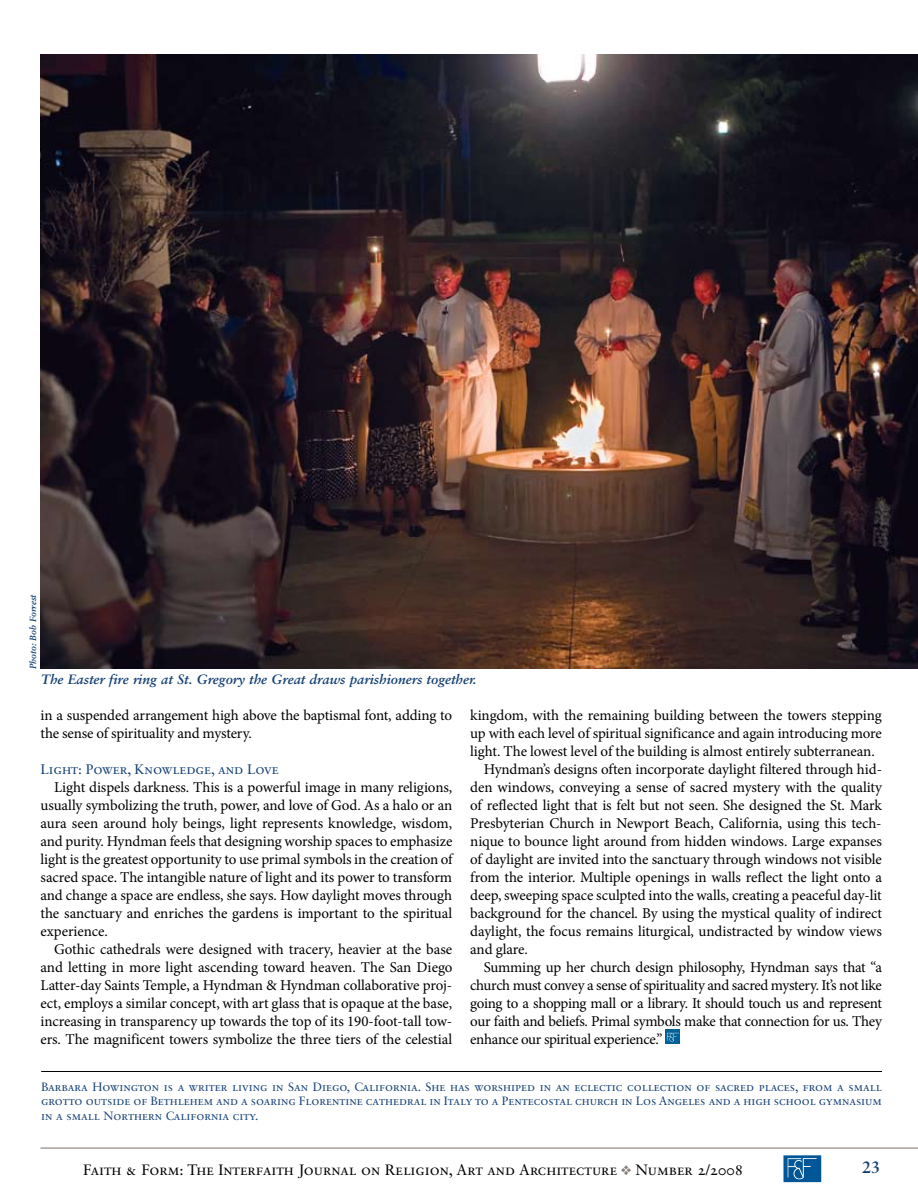
<style>
.page{position:relative;width:918px;height:1188px;background:#fff}
.page>*{position:absolute;margin:0;border:0;box-sizing:border-box;transform-origin:0 0}
.t1{font:700 16.5px "Sabon";color:#164074}
.t2{font:15px/18px "Minion Pro";letter-spacing:-.01em;color:#000}
.t3{font:15px "Sabon Roman SC";color:#000}
.t4{font:13.8px "Sabon Roman SC";color:#164074}
.t5{font:italic 700 13.5px "Sabon";color:#164074}
.t6{font:12px/14.4px "Sabon Roman SC";color:#164074;text-align:justify}
.t7{font:italic 700 9px "Sabon";color:#164074}
</style>
<div class="page">
<hr style="left:40px;top:1148px;width:878px;height:1px;background:#897e75">
<div style="left:783px;top:1155px;width:38px;height:27px;background:#005697"></div>
<svg style="left:787px;top:1158px;width:30px;height:22px"></svg>
<svg style="left:665px;top:1030px;width:15px;height:14px"></svg>
<svg style="left:667px;top:1033px;width:12px;height:9px"></svg>
<img style="left:41px;top:54px;width:877px;height:615px">
<hr style="left:41px;top:1071px;width:841px;height:1px;background:#000">
<p class="t7" style="left:28px;top:669px;width:76px;rotate:-90deg">Photo: Bob Forrest</p>
<p class="t5" style="left:41px;top:671px;width:437px">The Easter fire ring at St. Gregory the Great draws parishioners together.</p>
<p class="t2" style="left:40px;top:706px;width:413px">in a suspended arrangement high above the baptismal font, adding to the sense of spirituality and mystery.</p>
<p class="t4" style="left:40px;top:761px;width:240px">Light: Power, Knowledge, and Love</p>
<p class="t2" style="left:40px;top:778px;width:415px;text-indent:14px">Light dispels darkness. This is a powerful image in many religions, usually symbolizing the truth, power, and love of God. As a halo or an aura seen around holy beings, light represents knowledge, wisdom, and purity. Hyndman feels that designing worship spaces to emphasize light is the greatest opportunity to use primal symbols in the creation of sacred space. The intangible nature of light and its power to transform and change a space are endless, she says. How daylight moves through the sanctuary and enriches the gardens is important to the spiritual experience.</p>
<p class="t2" style="left:40px;top:940px;width:414px;text-align:justify;text-indent:14px">Gothic cathedrals were designed with tracery, heavier at the base and letting in more light ascending toward heaven. The San Diego Latter-day Saints Temple, a Hyndman &amp; Hyndman collaborative proj&shy;ect, employs a similar concept, with art glass that is opaque at the base, increasing in transparency up towards the top of its 190-foot-tall tow&shy;ers. The magnificent towers symbolize the three tiers of the celestial</p>
<p class="t2" style="left:470px;top:706px;width:413px">kingdom, with the remaining building between the towers stepping</p>
<p class="t2" style="left:470px;top:724px;width:413px">up with each level of spiritual significance and again introducing more</p>
<p class="t2" style="left:470px;top:742px;width:406px">light. The lowest level of the building is almost entirely subterranean.</p>
<p class="t2" style="left:484px;top:760px;width:400px">Hyndman’s designs often incorporate daylight filtered through hid-</p>
<p class="t2" style="left:470px;top:778px;width:414px">den windows, conveying a sense of sacred mystery with the quality</p>
<p class="t2" style="left:470px;top:796px;width:413px">of reflected light that is felt but not seen. She designed the St. Mark</p>
<p class="t2" style="left:470px;top:814px;width:413px">Presbyterian Church in Newport Beach, California, using this tech-</p>
<p class="t2" style="left:470px;top:832px;width:413px">nique to bounce light around from hidden windows. Large expanses</p>
<p class="t2" style="left:470px;top:850px;width:413px">of daylight are invited into the sanctuary through windows not visible</p>
<p class="t2" style="left:470px;top:868px;width:413px">from the interior. Multiple openings in walls reflect the light onto a</p>
<p class="t2" style="left:470px;top:886px;width:413px">deep, sweeping space sculpted into the walls, creating a peaceful day-lit</p>
<p class="t2" style="left:470px;top:904px;width:413px">background for the chancel. By using the mystical quality of indirect</p>
<p class="t2" style="left:470px;top:922px;width:413px">daylight, the focus remains liturgical, undistracted by window views</p>
<p class="t2" style="left:470px;top:940px;width:59px">and glare.</p>
<p class="t2" style="left:484px;top:958px;width:400px">Summing up her church design philosophy, Hyndman says that “a</p>
<p class="t2" style="left:470px;top:976px;width:413px">church must convey a sense of spirituality and sacred mystery. It’s not like</p>
<p class="t2" style="left:470px;top:994px;width:413px">going to a shopping mall or a library. It should touch us and represent</p>
<p class="t2" style="left:470px;top:1012px;width:413px">our faith and beliefs. Primal symbols make that connection for us. They</p>
<p class="t2" style="left:470px;top:1030px;width:194px">enhance our spiritual experience.”</p>
<p class="t6" style="left:41px;top:1079px;width:842px">Barbara Howington is a writer living in San Diego, California. She has worshiped in an eclectic collection of sacred places, from a small grotto outside of Bethlehem and a soaring Florentine cathedral in Italy to a Pentecostal church in Los Angeles and a high school gymnasium in a small Northern California city.</p>
<p class="t3" style="left:83px;top:1161px;width:662px">Faith &amp; Form: The Interfaith Journal on Religion, Art and Architecture Number 2/2008</p>
<p class="t1" style="left:862px;top:1157px;width:20px">23</p>
</div>
